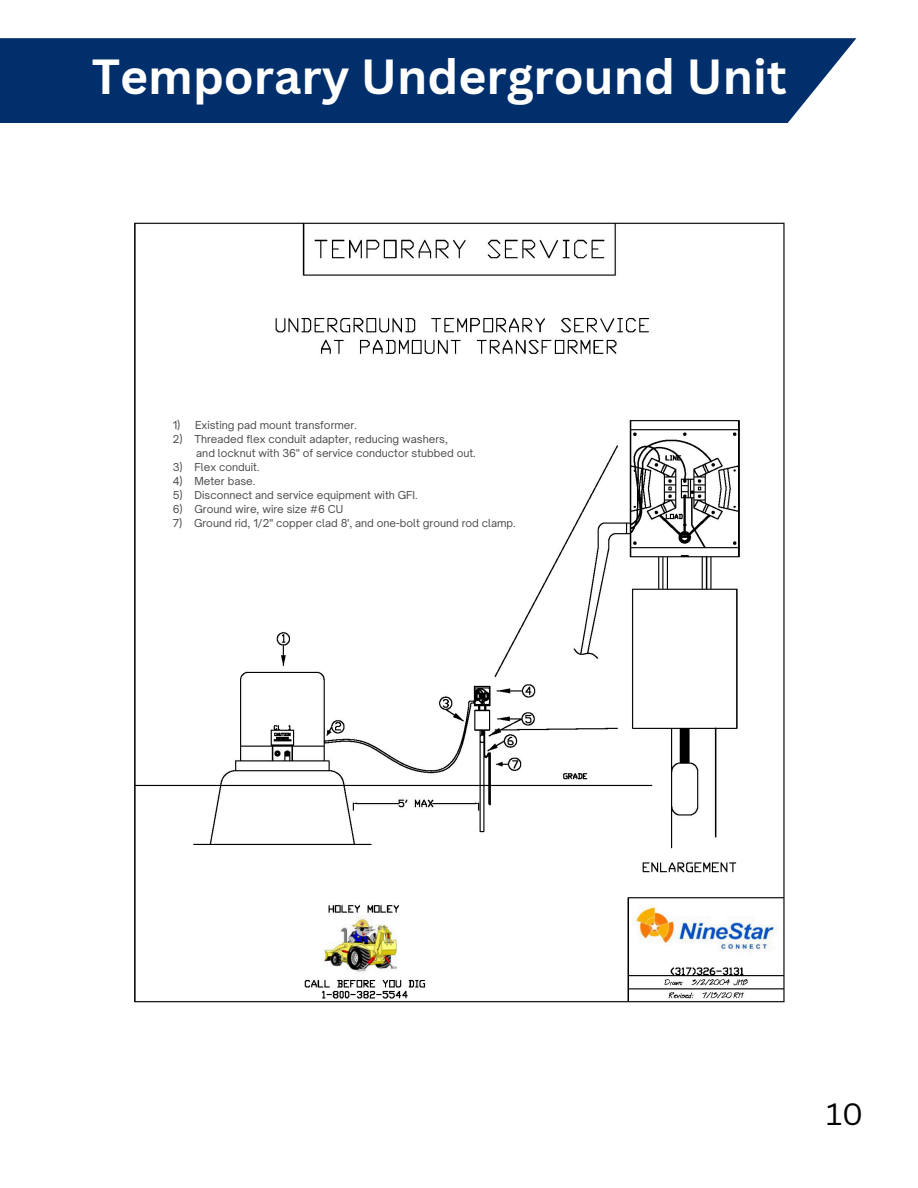
<style>
.page{position:relative;width:918px;height:1188px;background:#fff}
.page>*{position:absolute;margin:0;border:0;box-sizing:border-box;transform-origin:0 0}
.t1{font:700 48px "Canva Sans";color:#fff}
.t2{font:30px "Canva Sans";color:#000}
.t3{font:10.5px "Open Sauce One";color:#4a4a4b}
</style>
<div class="page">
<div style="left:0;top:38px;width:856px;height:85px;background:#002f6c"></div>
<img style="left:134px;top:222px;width:651px;height:781px">
<div style="left:164px;top:401px;width:326px;height:110px;background:#fff"></div>
<h1 class="t1" style="left:92px;top:43px;width:697px">Temporary Underground Unit</h1>
<p class="t3" style="left:173px;top:419px;width:186px">1) Existing pad mount transformer.</p>
<p class="t3" style="left:173px;top:433px;width:277px">2) Threaded flex conduit adapter, reducing washers,</p>
<p class="t3" style="left:196px;top:447px;width:281px">and locknut with 36" of service conductor stubbed out.</p>
<p class="t3" style="left:173px;top:461px;width:88px">3) Flex conduit.</p>
<p class="t3" style="left:173px;top:475px;width:11px">4)</p>
<p class="t3" style="left:194px;top:475px;width:62px">Meter base.</p>
<p class="t3" style="left:173px;top:489px;width:11px">5)</p>
<p class="t3" style="left:194px;top:489px;width:225px">Disconnect and service equipment with GFI.</p>
<p class="t3" style="left:173px;top:503px;width:12px">6)</p>
<p class="t3" style="left:195px;top:503px;width:150px">Ground wire, wire size #6 CU</p>
<p class="t3" style="left:173px;top:517px;width:11px">7)</p>
<p class="t3" style="left:194px;top:517px;width:323px">Ground rid, 1/2" copper clad 8', and one-bolt ground rod clamp.</p>
<h2 class="t2" style="left:826px;top:1093px;width:39px">10</h2>
</div>
